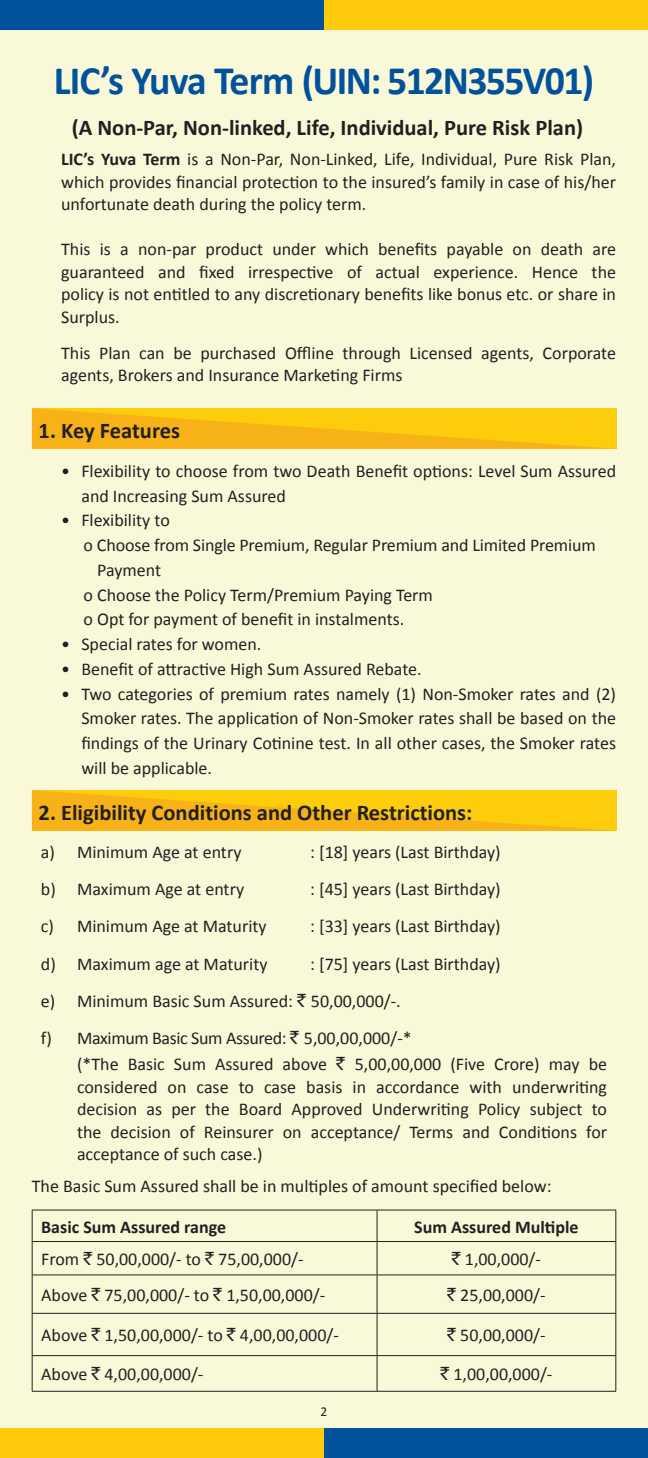
<style>
.page{position:relative;width:648px;height:1458px;background:#f9f9d9}
.page>*{position:absolute;margin:0;border:0;box-sizing:border-box;transform-origin:0 0}
.t1{font:700 40.5px "Calibri";letter-spacing:-.04em;color:#01519b}
.t2{font:700 22.5px "Calibri";color:#231f20}
.t3{font:18px/22.5px "Calibri";color:#231f20;text-align:justify}
.t4{font:700 18px "Calibri";color:#231f20}
.t5{font:13.5px "Calibri";color:#231f20}
.s1{font-weight:700}
.s2{font-family:"Rupee Foradian"}
</style>
<div class="page">
<svg style="left:32px;top:408px;width:584px;height:41px;background:#fabf10"></svg>
<svg style="left:32px;top:790px;width:584px;height:41px;background:#fabf10"></svg>
<hr style="left:32px;top:1210px;width:345px;height:1px;background:#231f20">
<hr style="left:32px;top:1210px;width:1px;height:31px;background:#231f20">
<hr style="left:377px;top:1210px;width:239px;height:1px;background:#231f20">
<hr style="left:377px;top:1210px;width:1px;height:31px;background:#231f20">
<hr style="left:615px;top:1210px;width:1px;height:31px;background:#231f20">
<hr style="left:32px;top:1241px;width:345px;height:1px;background:#231f20">
<hr style="left:32px;top:1242px;width:1px;height:33px;background:#231f20">
<hr style="left:377px;top:1241px;width:239px;height:1px;background:#231f20">
<hr style="left:377px;top:1242px;width:1px;height:33px;background:#231f20">
<hr style="left:615px;top:1242px;width:1px;height:33px;background:#231f20">
<hr style="left:32px;top:1275px;width:345px;height:1px;background:#231f20">
<hr style="left:32px;top:1275px;width:1px;height:38px;background:#231f20">
<hr style="left:377px;top:1275px;width:239px;height:1px;background:#231f20">
<hr style="left:377px;top:1275px;width:1px;height:38px;background:#231f20">
<hr style="left:615px;top:1275px;width:1px;height:38px;background:#231f20">
<hr style="left:32px;top:1313px;width:345px;height:1px;background:#231f20">
<hr style="left:32px;top:1314px;width:1px;height:41px;background:#231f20">
<hr style="left:377px;top:1313px;width:239px;height:1px;background:#231f20">
<hr style="left:377px;top:1314px;width:1px;height:41px;background:#231f20">
<hr style="left:615px;top:1314px;width:1px;height:41px;background:#231f20">
<hr style="left:32px;top:1355px;width:345px;height:1px;background:#231f20">
<hr style="left:32px;top:1356px;width:1px;height:35px;background:#231f20">
<hr style="left:377px;top:1355px;width:239px;height:1px;background:#231f20">
<hr style="left:377px;top:1356px;width:1px;height:35px;background:#231f20">
<hr style="left:615px;top:1356px;width:1px;height:35px;background:#231f20">
<hr style="left:32px;top:1391px;width:345px;height:1px;background:#231f20">
<hr style="left:377px;top:1391px;width:239px;height:1px;background:#231f20">
<div style="left:324px;top:0;width:324px;height:29px;background:#feca0a"></div>
<div style="left:0;top:0;width:324px;height:29px;background:#01519b"></div>
<div style="left:324px;top:1429px;width:324px;height:29px;background:#01519b"></div>
<div style="left:0;top:1429px;width:324px;height:29px;background:#feca0a"></div>
<h1 class="t1" style="left:54px;top:52px;width:542px">LIC’s Yuva Term (UIN: 512N355V01)</h1>
<p class="t2" style="left:72px;top:111px;width:513px">(A Non-Par, Non-linked, Life, Individual, Pure Risk Plan)</p>
<p class="t3" style="left:61px;top:147px;width:556px"><span class="s1">LIC’s Yuva Term</span> is a Non-Par, Non-Linked, Life, Individual, Pure Risk Plan, which provides financial protection to the insured’s family in case of his/her unfortunate death during the policy term.</p>
<p class="t3" style="left:61px;top:237px;width:556px">This is a non-par product under which benefits payable on death are guaranteed and fixed irrespective of actual experience. Hence the policy is not entitled to any discretionary benefits like bonus etc. or share in Surplus.</p>
<p class="t3" style="left:61px;top:341px;width:556px">This Plan can be purchased Offline through Licensed agents, Corporate agents, Brokers and Insurance Marketing Firms</p>
<p class="t2" style="left:39px;top:414px;width:143px">1. Key Features</p>
<p class="t3" style="left:81px;top:458px;width:536px;line-height:24.8px;text-indent:-20px">• Flexibility to choose from two Death Benefit options: Level Sum Assured and Increasing Sum Assured</p>
<p class="t3" style="left:61px;top:508px;width:110px">• Flexibility to</p>
<p class="t3" style="left:84px;top:533px;width:514px">o Choose from Single Premium, Regular Premium and Limited Premium</p>
<p class="t3" style="left:97px;top:558px;width:66px">Payment</p>
<p class="t3" style="left:84px;top:583px;width:351px">o Choose the Policy Term/Premium Paying Term</p>
<p class="t3" style="left:84px;top:607px;width:322px">o Opt for payment of benefit in instalments.</p>
<p class="t3" style="left:61px;top:632px;width:202px">• Special rates for women.</p>
<p class="t3" style="left:61px;top:657px;width:362px">• Benefit of attractive High Sum Assured Rebate.</p>
<p class="t3" style="left:81px;top:680px;width:536px;line-height:24.8px;text-indent:-20px">• Two categories of premium rates namely (1) Non-Smoker rates and (2)<br>Smoker rates. The application of Non-Smoker rates shall be based on the findings of the Urinary Cotinine test. In all other cases, the Smoker rates will be applicable.</p>
<p class="t2" style="left:39px;top:797px;width:435px">2. Eligibility Conditions and Other Restrictions:</p>
<p class="t3" style="left:41px;top:840px;width:202px">a) Minimum Age at entry</p>
<p class="t3" style="left:310px;top:840px;width:192px">: [18] years (Last Birthday)</p>
<p class="t3" style="left:41px;top:877px;width:205px">b) Maximum Age at entry</p>
<p class="t3" style="left:310px;top:877px;width:192px">: [45] years (Last Birthday)</p>
<p class="t3" style="left:41px;top:914px;width:227px">c) Minimum Age at Maturity</p>
<p class="t3" style="left:310px;top:914px;width:192px">: [33] years (Last Birthday)</p>
<p class="t3" style="left:41px;top:951px;width:228px">d) Maximum age at Maturity</p>
<p class="t3" style="left:41px;top:944px;width:461px;line-height:37.4px;text-align:left;text-indent:269px">: [75] years (Last Birthday) e) Minimum Basic Sum Assured: <span class="s2">`</span> 50,00,000/-.<br>f) Maximum Basic Sum Assured: <span class="s2">`</span> 5,00,00,000/-*</p>
<p class="t3" style="left:77px;top:1052px;width:532px">(*The Basic Sum Assured above <span class="s2">`</span> 5,00,00,000 (Five Crore) may be considered on case to case basis in accordance with underwriting decision as per the Board Approved Underwriting Policy subject to the decision of Reinsurer on acceptance/ Terms and Conditions for acceptance of such case.)</p>
<p class="t3" style="left:32px;top:1174px;width:521px">The Basic Sum Assured shall be in multiples of amount specified below:</p>
<p class="t4" style="left:41px;top:1214px;width:186px">Basic Sum Assured range</p>
<p class="t4" style="left:414px;top:1214px;width:166px">Sum Assured Multiple</p>
<p class="t3" style="left:41px;top:1247px;width:264px">From <span class="s2">`</span> 50,00,000/- to <span class="s2">`</span> 75,00,000/-</p>
<p class="t3" style="left:452px;top:1247px;width:91px"><span class="s2">`</span> 1,00,000/-</p>
<p class="t3" style="left:41px;top:1283px;width:286px">Above <span class="s2">`</span> 75,00,000/- to <span class="s2">`</span> 1,50,00,000/-</p>
<p class="t3" style="left:447px;top:1283px;width:100px"><span class="s2">`</span> 25,00,000/-</p>
<p class="t3" style="left:41px;top:1323px;width:299px">Above <span class="s2">`</span> 1,50,00,000/- to <span class="s2">`</span> 4,00,00,000/-</p>
<p class="t3" style="left:447px;top:1323px;width:100px"><span class="s2">`</span> 50,00,000/-</p>
<p class="t3" style="left:41px;top:1362px;width:164px">Above <span class="s2">`</span> 4,00,00,000/-</p>
<p class="t3" style="left:440px;top:1362px;width:114px"><span class="s2">`</span> 1,00,00,000/-</p>
<p class="t5" style="left:321px;top:1403px;width:8px">2</p>
</div>
